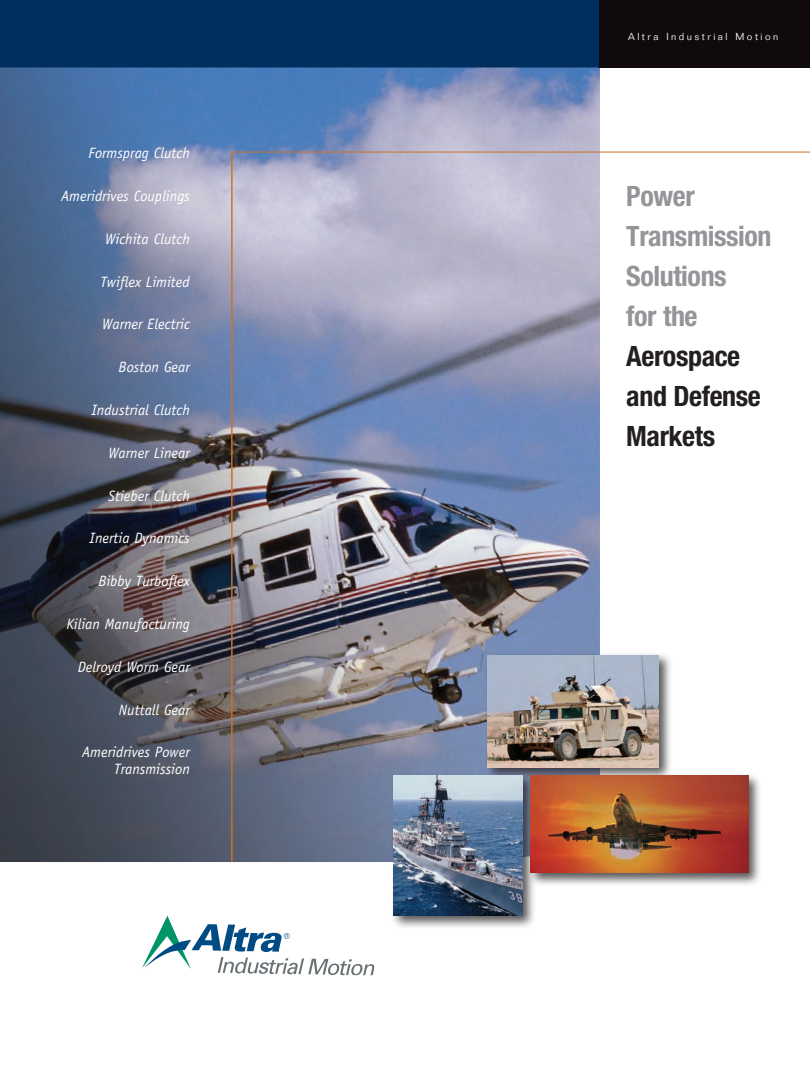
<style>
.page{position:relative;width:810px;height:1080px;background:#fff}
.page>*{position:absolute;margin:0;border:0;box-sizing:border-box;transform-origin:0 0}
.t1{font:700 condensed 28px/40px "Helvetica Neue LT Std";letter-spacing:-.015em;color:#939598}
.t2{font:italic 15px/16.2px "Officina Sans Std";color:#fff;text-align:right}
.t3{font:300 10px "Folio Std";letter-spacing:.25em;color:#fff}
.s1{color:#231f20}
</style>
<div class="page">
<img style="left:0;top:68px;width:600px;height:794px">
<div style="left:599px;top:0;width:211px;height:68px;background:#110a0c"></div>
<svg style="left:142px;top:916px;width:233px;height:60px"></svg>
<div style="left:0;top:0;width:599px;height:68px;background:#002e5e"></div>
<svg style="left:231px;top:151px;width:579px;height:711px"></svg>
<div style="left:484px;top:652px;width:188px;height:129px;background:#231f20;opacity:.75"></div>
<img style="left:487px;top:655px;width:172px;height:112px">
<div style="left:391px;top:773px;width:145px;height:156px;background:#231f20;opacity:.75"></div>
<img style="left:394px;top:776px;width:128px;height:140px">
<div style="left:527px;top:773px;width:235px;height:113px;background:#231f20;opacity:.75"></div>
<img style="left:530px;top:776px;width:218px;height:97px">
<p class="t2" style="left:89px;top:145px;width:103px">Formsprag Clutch</p>
<p class="t2" style="left:61px;top:188px;width:130px">Ameridrives Couplings</p>
<p class="t2" style="left:105px;top:231px;width:86px">Wichita Clutch</p>
<p class="t2" style="left:101px;top:274px;width:91px">Twiflex Limited</p>
<p class="t2" style="left:102px;top:316px;width:89px">Warner Electric</p>
<p class="t2" style="left:119px;top:359px;width:73px">Boston Gear</p>
<p class="t2" style="left:91px;top:402px;width:100px">Industrial Clutch</p>
<p class="t2" style="left:108px;top:445px;width:83px">Warner Linear</p>
<p class="t2" style="left:108px;top:487px;width:83px">Stieber Clutch</p>
<p class="t2" style="left:89px;top:530px;width:102px">Inertia Dynamics</p>
<p class="t2" style="left:98px;top:573px;width:93px">Bibby Turboflex</p>
<p class="t2" style="left:66px;top:616px;width:125px">Kilian Manufacturing</p>
<p class="t2" style="left:78px;top:659px;width:113px">Delroyd Worm Gear</p>
<p class="t2" style="left:119px;top:701px;width:72px">Nuttall Gear</p>
<p class="t2" style="left:82px;top:744px;width:109px">Ameridrives Power<br>Transmission</p>
<p class="t3" style="left:628px;top:30px;width:152px">Altra Industrial Motion</p>
<p class="t1" style="left:626px;top:176px;width:147px">Power<br>Transmission<br>Solutions<br>for the<br><span class="s1">Aerospace and Defense<br>Markets</span></p>
</div>
